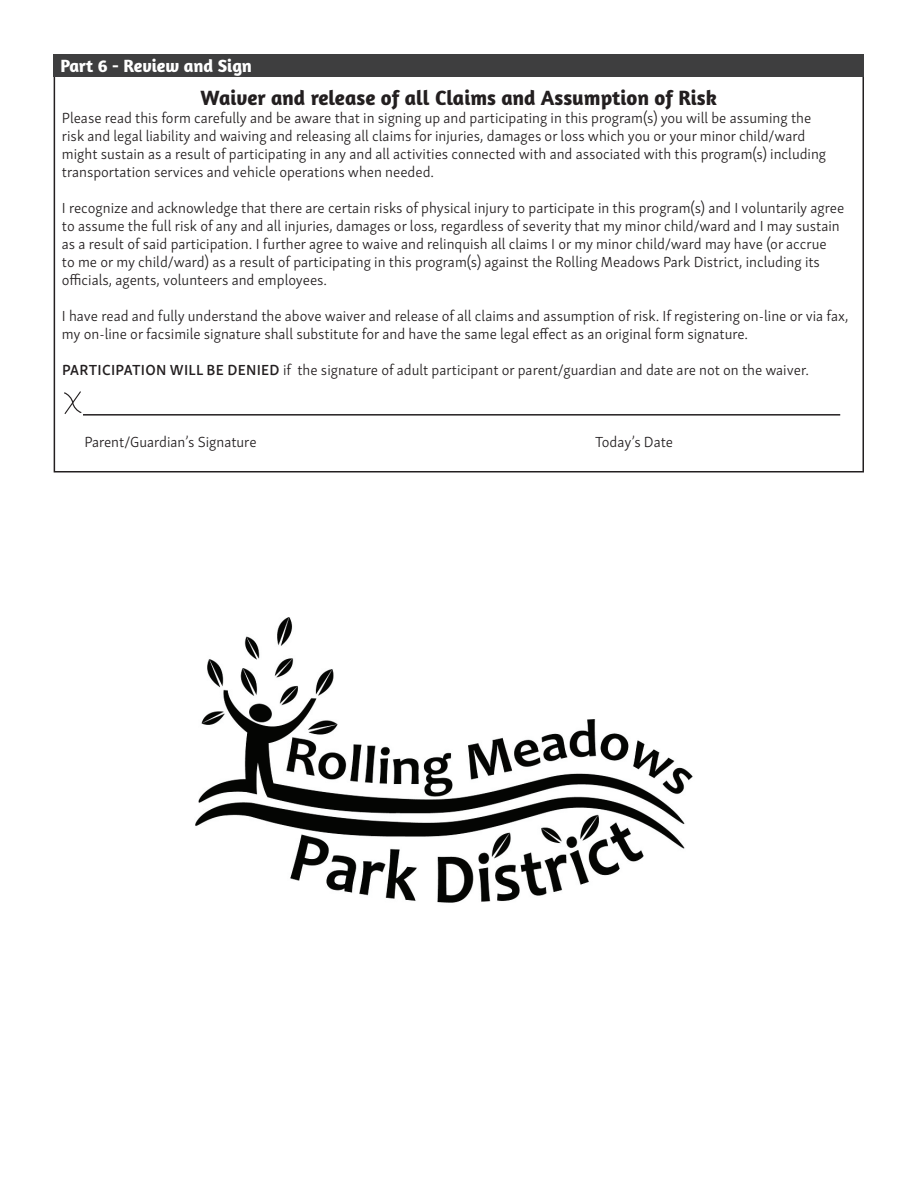
<style>
.page{position:relative;width:918px;height:1188px;background:#fff}
.page>*{position:absolute;margin:0;border:0;box-sizing:border-box;transform-origin:0 0}
.t1{font:700 21px "Amaranth";color:#231f20}
.t2{font:700 18px "Amaranth";letter-spacing:-.01em;color:#fff}
.t3{font:300 15px/18px "Skolar Sans Latn";color:#231f20}
.s1{font-weight:600}
</style>
<div class="page">
<div style="left:54px;top:54px;width:810px;height:23px;background:#3e3e3f"></div>
<hr style="left:83px;top:414px;width:757px;height:2px;background:#231f20">
<img style="left:195px;top:618px;width:498px;height:285px">
<svg style="left:64px;top:391px;width:18px;height:23px"></svg>
<p class="t2" style="left:60px;top:55px;width:193px">Part 6 - Review and Sign</p>
<h1 class="t1" style="left:201px;top:85px;width:518px">Waiver and release of all Claims and Assumption of Risk</h1>
<p class="t3" style="left:62px;top:108px;width:766px">Please read this form carefully and be aware that in signing up and participating in this program(s) you will be assuming the risk and legal liability and waiving and releasing all claims for injuries, damages or loss which you or your minor child/ward might sustain as a result of participating in any and all activities connected with and associated with this program(s) including transportation services and vehicle operations when needed.</p>
<p class="t3" style="left:62px;top:198px;width:784px">I recognize and acknowledge that there are certain risks of physical injury to participate in this program(s) and I voluntarily agree to assume the full risk of any and all injuries, damages or loss, regardless of severity that my minor child/ward and I may sustain as a result of said participation. I further agree to waive and relinquish all claims I or my minor child/ward may have (or accrue<br>to me or my child/ward) as a result of participating in this program(s) against the Rolling Meadows Park District, including its officials, agents, volunteers and employees.</p>
<p class="t3" style="left:62px;top:306px;width:788px">I have read and fully understand the above waiver and release of all claims and assumption of risk. If registering on-line or via fax, my on-line or facsimile signature shall substitute for and have the same legal effect as an original form signature.</p>
<p class="t3" style="left:62px;top:360px;width:749px"><span class="s1">PARTICIPATION WILL BE DENIED</span> if the signature of adult participant or parent/guardian and date are not on the waiver.</p>
<p class="t3" style="left:85px;top:432px;width:174px">Parent/Guardian’s Signature</p>
<p class="t3" style="left:595px;top:432px;width:80px">Today’s Date</p>
</div>
